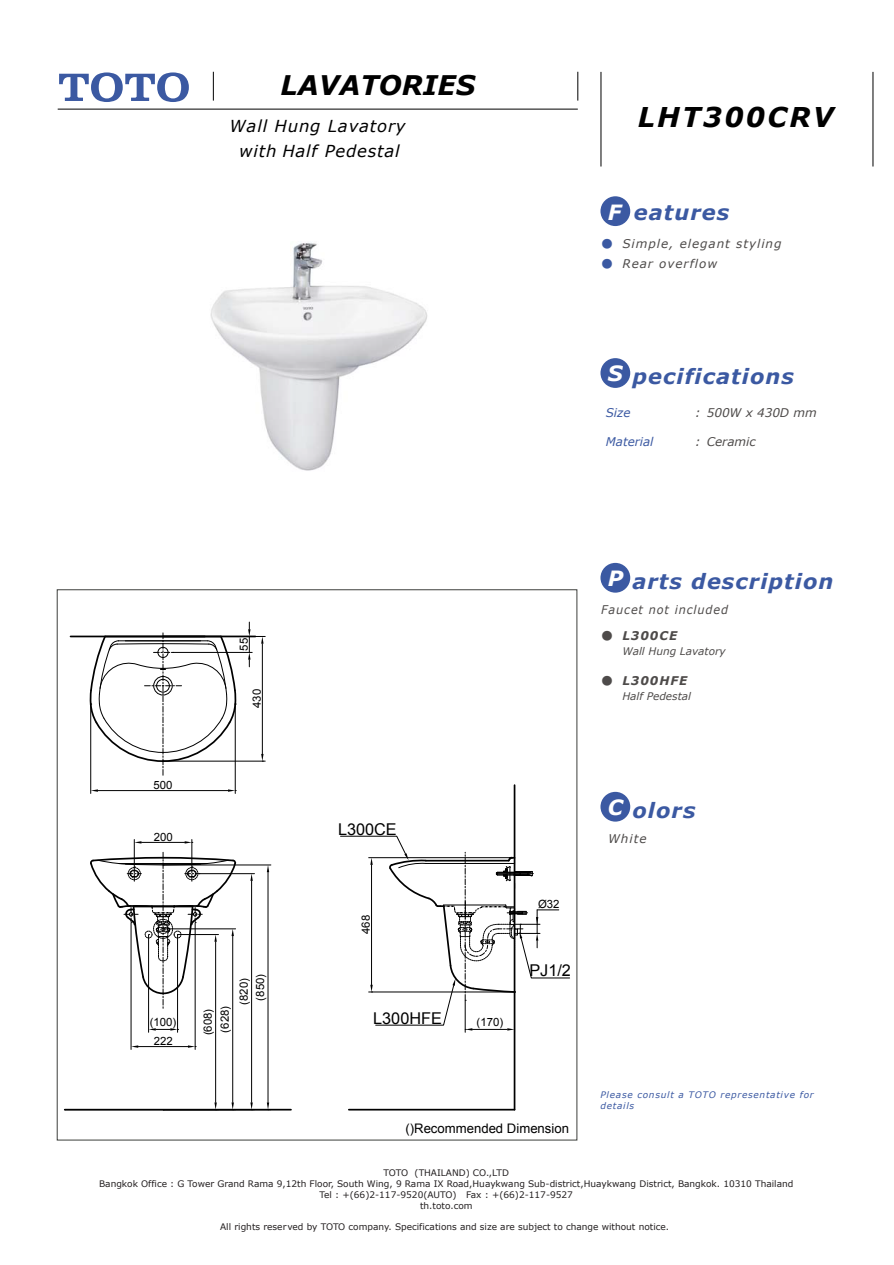
<style>
.page{position:relative;width:894px;height:1265px;background:#fff}
.page>*{position:absolute;margin:0;border:0;box-sizing:border-box;transform-origin:0 0}
.t1{font:italic 700 27.15px "Verdana";letter-spacing:.08em;color:#000}
.t2{font:italic 700 27px "Verdana";color:#000}
.t3{font:italic 700 21px "Verdana";letter-spacing:.05em;color:#3b59a2}
.t4{font:italic 16.5px/24.3px "Verdana";letter-spacing:.05em;color:#000;text-align:center}
.t5{font:16.2px "Arial";color:#000}
.t6{font:13.2px "Arial";color:#000}
.t7{font:italic 12px "Verdana";letter-spacing:.08em;color:#4e4b4a}
.t8{font:italic 12px "Verdana";color:#4e4b4a}
.t9{font:italic 12px "Verdana";letter-spacing:.08em;color:#4e4b4a;scale:.94 1}
.t10{font:italic 700 12px "Verdana";letter-spacing:.08em;color:#4e4b4a}
.t11{font:italic 12px "Verdana";color:#3b59a2}
.t12{font:11.4px "Arial";color:#000}
.t13{font:italic 10.5px "Verdana";color:#4e4b4a}
.t14{font:9px/10.8px "Verdana";color:#231f20;text-align:center}
.t15{font:italic 9px/10.8px "Verdana";letter-spacing:.08em;color:#3b59a2}
.s1{color:#fff}
.s2{font-family:"MS Gothic";font-style:normal;color:#3b59a2}
.s3{font-family:"MS Gothic";font-weight:400;font-style:normal}
</style>
<div class="page">
<img style="left:117px;top:71px;width:424px;height:400px">
<hr style="left:601px;top:72px;width:1px;height:94px;background:#000">
<hr style="left:873px;top:72px;width:1px;height:94px;background:#000">
<hr style="left:58px;top:109px;width:520px;height:1px;background:#000">
<svg style="left:213px;top:72px;width:1px;height:29px"></svg>
<svg style="left:578px;top:72px;width:1px;height:29px"></svg>
<svg style="left:59px;top:72px;width:130px;height:30px"></svg>
<div style="left:600px;top:792px;width:30px;height:29px;background:#3b59a2;border-radius:50%"></div>
<div style="left:600px;top:196px;width:30px;height:30px;background:#3b59a2;border-radius:50%"></div>
<div style="left:600px;top:358px;width:30px;height:30px;background:#3b59a2;border-radius:50%"></div>
<div style="left:600px;top:563px;width:30px;height:29px;background:#3b59a2;border-radius:50%"></div>
<hr style="left:164px;top:864px;width:107px;height:1px;background:#000">
<hr style="left:268px;top:872px;width:1px;height:230px;background:#000">
<svg style="left:267px;top:865px;width:2px;height:7px"></svg>
<svg style="left:267px;top:1102px;width:2px;height:6px"></svg>
<hr style="left:200px;top:873px;width:54px;height:1px;background:#000">
<hr style="left:251px;top:881px;width:1px;height:221px;background:#000">
<svg style="left:250px;top:873px;width:3px;height:8px"></svg>
<svg style="left:250px;top:1102px;width:3px;height:6px"></svg>
<hr style="left:232px;top:936px;width:1px;height:166px;background:#000">
<svg style="left:232px;top:1102px;width:2px;height:6px"></svg>
<hr style="left:215px;top:941px;width:1px;height:161px;background:#000">
<svg style="left:214px;top:1102px;width:3px;height:6px"></svg>
<hr style="left:71px;top:635px;width:184px;height:2px;background:#000">
<hr style="left:465px;top:1000px;width:1px;height:32px;background:#000">
<hr style="left:65px;top:1108px;width:226px;height:2px;background:#000">
<hr style="left:514px;top:785px;width:1px;height:324px;background:#000">
<hr style="left:349px;top:1108px;width:166px;height:2px;background:#000">
<hr style="left:148px;top:935px;width:1px;height:97px;background:#000">
<hr style="left:177px;top:935px;width:1px;height:97px;background:#000">
<svg style="left:149px;top:1028px;width:30px;height:2px"></svg>
<hr style="left:173px;top:652px;width:79px;height:1px;background:#000">
<svg style="left:248px;top:622px;width:3px;height:45px"></svg>
<hr style="left:222px;top:636px;width:43px;height:1px;background:#000">
<hr style="left:164px;top:761px;width:101px;height:1px;background:#000">
<hr style="left:262px;top:643px;width:1px;height:111px;background:#000">
<svg style="left:261px;top:637px;width:3px;height:6px"></svg>
<svg style="left:261px;top:754px;width:3px;height:8px"></svg>
<hr style="left:90px;top:704px;width:1px;height:89px;background:#000">
<hr style="left:235px;top:704px;width:1px;height:89px;background:#000">
<hr style="left:98px;top:790px;width:130px;height:1px;background:#000">
<svg style="left:91px;top:789px;width:7px;height:2px"></svg>
<svg style="left:89px;top:633px;width:148px;height:143px"></svg>
<svg style="left:228px;top:789px;width:8px;height:2px"></svg>
<svg style="left:340px;top:835px;width:230px;height:195px"></svg>
<hr style="left:131px;top:923px;width:1px;height:126px;background:#000">
<hr style="left:195px;top:923px;width:1px;height:126px;background:#000">
<hr style="left:138px;top:1046px;width:50px;height:1px;background:#000">
<svg style="left:90px;top:839px;width:147px;height:170px"></svg>
<svg style="left:188px;top:1045px;width:8px;height:2px"></svg>
<h2 class="t2" style="left:281px;top:66px;width:196px">LAVATORIES</h2>
<h3 class="t4" style="left:230px;top:114px;width:178px">Wall Hung Lavatory with Half Pedestal</h3>
<h1 class="t1" style="left:638px;top:98px;width:197px">LHT300CRV</h1>
<h3 class="t3" style="left:608px;top:197px;width:123px"><span class="s1">F</span> eatures</h3>
<h3 class="t7" style="left:601px;top:235px;width:182px"><span class="s2">●</span> Simple, elegant styling</h3>
<h3 class="t7" style="left:601px;top:255px;width:118px"><span class="s2">●</span> Rear overflow</h3>
<h3 class="t3" style="left:608px;top:361px;width:188px"><span class="s1">S</span> pecifications</h3>
<h3 class="t11" style="left:606px;top:404px;width:26px">Size</h3>
<h3 class="t8" style="left:695px;top:404px;width:123px">: 500W x 430D mm</h3>
<h3 class="t11" style="left:606px;top:434px;width:49px">Material</h3>
<h3 class="t8" style="left:695px;top:434px;width:62px">: Ceramic</h3>
<p class="t12" style="left:236px;top:650px;width:14px;rotate:-90deg">55</p>
<p class="t12" style="left:249px;top:708px;width:20px;rotate:-90deg">430</p>
<p class="t12" style="left:154px;top:777px;width:20px">500</p>
<p class="t12" style="left:154px;top:829px;width:20px">200</p>
<h3 class="t5" style="left:338px;top:818px;width:60px">L300CE</h3>
<p class="t12" style="left:150px;top:1013px;width:28px">(100)</p>
<p class="t12" style="left:154px;top:1033px;width:20px">222</p>
<p class="t12" style="left:252px;top:1000px;width:28px;rotate:-90deg">(850)</p>
<p class="t12" style="left:236px;top:1005px;width:28px;rotate:-90deg">(820)</p>
<p class="t12" style="left:358px;top:934px;width:20px;rotate:-90deg">468</p>
<p class="t12" style="left:217px;top:1032px;width:28px;rotate:-90deg">(628)</p>
<p class="t12" style="left:200px;top:1035px;width:28px;rotate:-90deg">(608)</p>
<p class="t12" style="left:477px;top:1013px;width:28px">(170)</p>
<h3 class="t5" style="left:373px;top:1006px;width:70px">L300HFE</h3>
<p class="t12" style="left:538px;top:896px;width:23px">Ø32</p>
<h3 class="t5" style="left:529px;top:959px;width:43px">PJ1/2</h3>
<h3 class="t6" style="left:405px;top:1118px;width:165px">()Recommended Dimension</h3>
<h3 class="t3" style="left:608px;top:566px;width:227px"><span class="s1">P</span> arts description</h3>
<h3 class="t9" style="left:601px;top:601px;width:137px">Faucet not included</h3>
<h3 class="t10" style="left:601px;top:627px;width:78px"><span class="s3">●</span> L300CE</h3>
<p class="t13" style="left:622px;top:644px;width:105px">Wall Hung Lavatory</p>
<h3 class="t10" style="left:601px;top:672px;width:88px"><span class="s3">●</span> L300HFE</h3>
<p class="t13" style="left:622px;top:689px;width:70px">Half Pedestal</p>
<h3 class="t3" style="left:608px;top:795px;width:89px"><span class="s1">C</span> olors</h3>
<h3 class="t7" style="left:608px;top:830px;width:40px">White</h3>
<p class="t15" style="left:600px;top:1089px;width:215px">Please consult a TOTO representative for details</p>
<p class="t14" style="left:99px;top:1167px;width:696px">TOTO (THAILAND) CO.,LTD<br>Bangkok Office : G Tower Grand Rama 9,12th Floor, South Wing, 9 Rama IX Road,Huaykwang Sub-district,Huaykwang District, Bangkok. 10310 Thailand Tel : +(66)2-117-9520(AUTO) Fax : +(66)2-117-9527<br>th.toto.com</p>
<p class="t14" style="left:220px;top:1221px;width:451px">All rights reserved by TOTO company. Specifications and size are subject to change without notice.</p>
</div>
